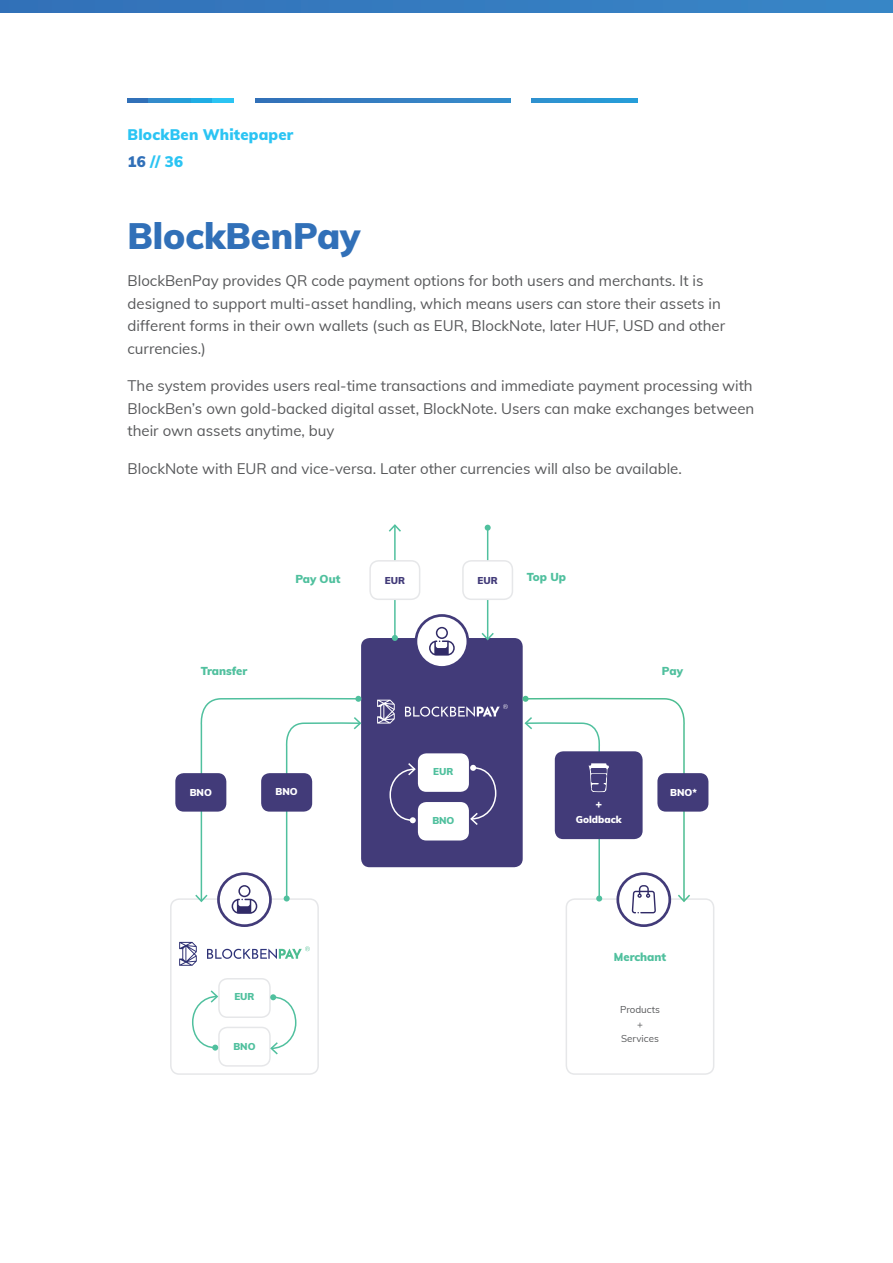
<style>
.page{position:relative;width:893px;height:1263px;background:#fff}
.page>*{position:absolute;margin:0;border:0;box-sizing:border-box;transform-origin:0 0}
.t1{font:900 36px "Muli";color:#3170b8}
.t2{font:15px/22.5px "Muli";color:#57585a}
.t3{font:900 15px/27px "Muli";letter-spacing:.01em;color:#2bc4f3}
.t4{font:900 11.25px "Muli";color:#50c09e}
.t5{font:900 11.25px "Muli";color:#fff}
.t6{font:900 9.75px "Muli";color:#fff}
.t7{font:9.75px/14.7px "Muli";color:#57585a;text-align:center}
.t8{font:900 9.75px "Muli";color:#50c09e}
.t9{font:900 9.75px "Muli";color:#423b79}
.s1{color:#3170b8}
</style>
<div class="page">
<div style="left:0;top:0;width:893px;height:13px;background:#357bbf"></div>
<div style="left:128px;top:98px;width:21px;height:5px;background:#3170b8"></div>
<div style="left:149px;top:98px;width:21px;height:5px;background:#348bcb"></div>
<div style="left:170px;top:98px;width:21px;height:5px;background:#249fd9"></div>
<div style="left:191px;top:98px;width:22px;height:5px;background:#1fade4"></div>
<div style="left:213px;top:98px;width:21px;height:5px;background:#2bc4f3"></div>
<svg style="left:255px;top:98px;width:255px;height:5px"></svg>
<div style="left:531px;top:98px;width:107px;height:5px;background:#2a97d4"></div>
<div style="left:170px;top:898px;width:149px;height:177px;border:2px solid #e6e7e9;border-radius:9px"></div>
<div style="left:566px;top:898px;width:148px;height:177px;border:2px solid #e6e7e9;border-radius:9px"></div>
<div style="left:361px;top:638px;width:162px;height:229px;background:#423b79;border-radius:9px"></div>
<div style="left:418px;top:802px;width:51px;height:38px;background:#fff;border-radius:9px"></div>
<div style="left:218px;top:1027px;width:53px;height:40px;border:2px solid #e6e7e9;border-radius:9px"></div>
<div style="left:418px;top:753px;width:51px;height:39px;background:#fff;border-radius:9px"></div>
<div style="left:218px;top:978px;width:53px;height:40px;border:2px solid #e6e7e9;border-radius:9px"></div>
<svg style="left:389px;top:763px;width:27px;height:60px"></svg>
<svg style="left:470px;top:765px;width:27px;height:60px"></svg>
<hr style="left:394px;top:525px;width:2px;height:113px;background:#50c09e">
<svg style="left:392px;top:635px;width:6px;height:6px"></svg>
<svg style="left:388px;top:524px;width:13px;height:9px"></svg>
<div style="left:370px;top:561px;width:50px;height:38px;background:#fff;border-radius:9px"></div>
<div style="left:369px;top:560px;width:51px;height:40px;border:2px solid #e6e7e9;border-radius:9px"></div>
<hr style="left:487px;top:528px;width:1px;height:111px;background:#50c09e">
<svg style="left:485px;top:525px;width:6px;height:6px"></svg>
<svg style="left:481px;top:631px;width:13px;height:10px"></svg>
<div style="left:463px;top:561px;width:49px;height:38px;background:#fff;border-radius:9px"></div>
<div style="left:462px;top:560px;width:51px;height:40px;border:2px solid #e6e7e9;border-radius:9px"></div>
<svg style="left:207px;top:946px;width:103px;height:13px"></svg>
<svg style="left:179px;top:942px;width:18px;height:24px"></svg>
<svg style="left:192px;top:989px;width:27px;height:61px"></svg>
<svg style="left:269px;top:994px;width:28px;height:62px"></svg>
<svg style="left:405px;top:704px;width:103px;height:13px"></svg>
<svg style="left:377px;top:700px;width:18px;height:23px"></svg>
<div style="left:657px;top:773px;width:51px;height:39px;background:#423b79;border-radius:9px"></div>
<div style="left:175px;top:773px;width:51px;height:39px;background:#423b79;border-radius:9px"></div>
<div style="left:416px;top:615px;width:52px;height:52px;background:#fff;border-radius:50%"></div>
<div style="left:415px;top:614px;width:54px;height:55px;border:3px solid #423b79;border-radius:50%"></div>
<svg style="left:429px;top:627px;width:26px;height:29px"></svg>
<svg style="left:218px;top:874px;width:52px;height:52px"></svg>
<div style="left:217px;top:872px;width:55px;height:55px;border:3px solid #423b79;border-radius:50%"></div>
<svg style="left:194px;top:696px;width:168px;height:218px"></svg>
<svg style="left:618px;top:874px;width:52px;height:52px"></svg>
<div style="left:616px;top:872px;width:55px;height:55px;border:3px solid #423b79;border-radius:50%"></div>
<svg style="left:523px;top:696px;width:169px;height:217px"></svg>
<p class="t3" style="left:128px;top:121px;width:167px">BlockBen Whitepaper<br><span class="s1">16</span> // 36</p>
<h1 class="t1" style="left:128px;top:209px;width:234px">BlockBenPay</h1>
<p class="t2" style="left:128px;top:269px;width:599px">BlockBenPay provides QR code payment options for both users and merchants. It is designed to support multi-asset handling, which means users can store their assets in different forms in their own wallets (such as EUR, BlockNote, later HUF, USD and other currencies.)</p>
<p class="t2" style="left:128px;top:374px;width:628px;text-align:justify">The system provides users real-time transactions and immediate payment processing with BlockBen’s own gold-backed digital asset, BlockNote. Users can make exchanges between their own assets anytime, buy</p>
<p class="t2" style="left:128px;top:456px;width:556px">BlockNote with EUR and vice-versa. Later other currencies will also be available.</p>
<p class="t4" style="left:201px;top:663px;width:48px">Transfer</p>
<p class="t4" style="left:295px;top:570px;width:46px">Pay Out</p>
<p class="t9" style="left:385px;top:573px;width:22px">EUR</p>
<p class="t9" style="left:478px;top:573px;width:22px">EUR</p>
<p class="t4" style="left:527px;top:569px;width:41px">Top Up</p>
<p class="t8" style="left:433px;top:764px;width:22px">EUR</p>
<p class="t4" style="left:662px;top:663px;width:22px">Pay</p>
<p class="t6" style="left:276px;top:784px;width:24px">BNO</p>
<p class="t6" style="left:190px;top:785px;width:24px">BNO</p>
<p class="t6" style="left:670px;top:785px;width:28px">BNO*</p>
<p class="t8" style="left:234px;top:990px;width:22px">EUR</p>
<p class="t8" style="left:233px;top:1039px;width:24px">BNO</p>
<p class="t8" style="left:432px;top:813px;width:24px">BNO</p>
<p class="t5" style="left:595px;top:795px;width:8px">+</p>
<p class="t6" style="left:576px;top:812px;width:47px">Goldback</p>
<p class="t4" style="left:614px;top:949px;width:54px">Merchant</p>
<p class="t7" style="left:620px;top:1002px;width:41px">Products +<br>Services</p>
</div>
